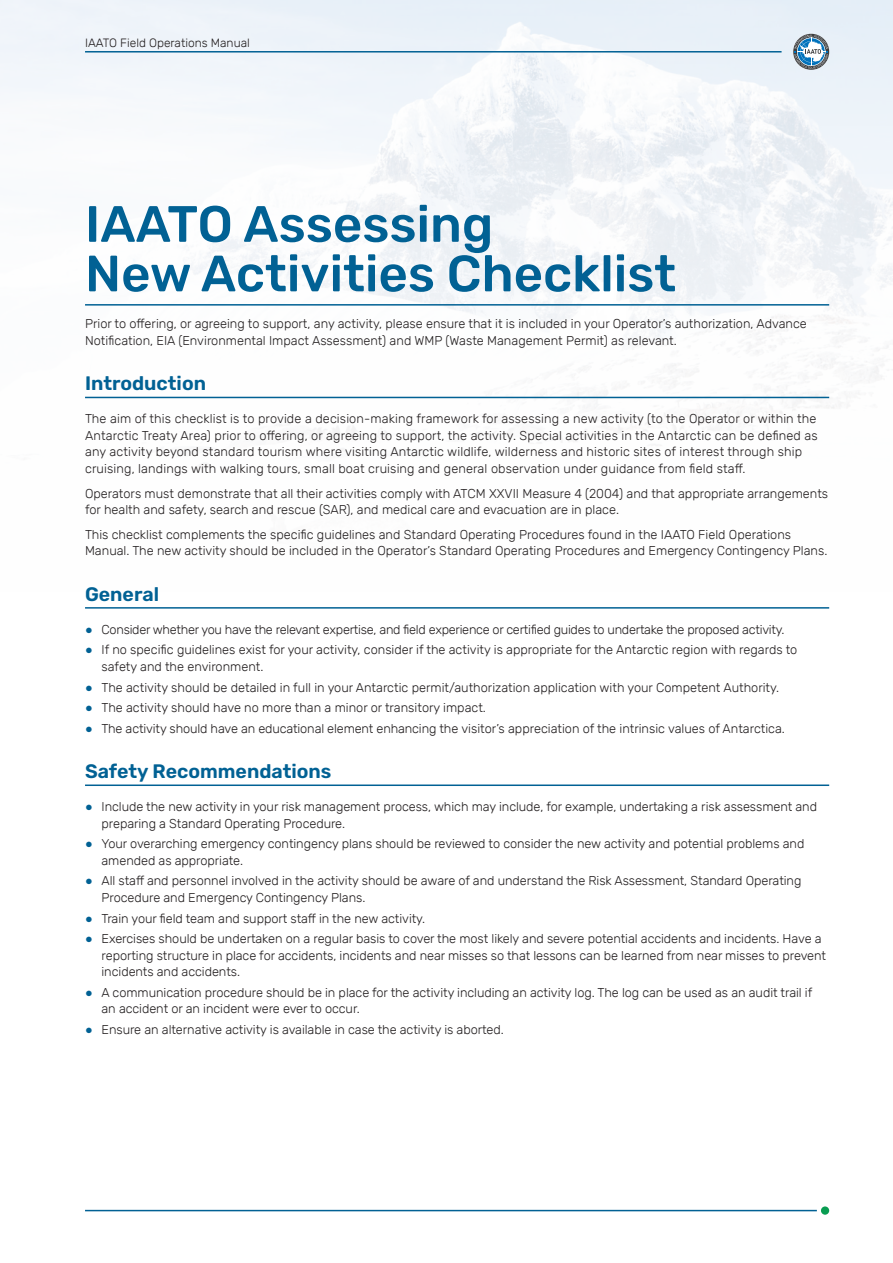
<style>
.page{position:relative;width:893px;height:1263px;background:#fff}
.page>*{position:absolute;margin:0;border:0;box-sizing:border-box;transform-origin:0 0}
.t1{font:500 51px/49.5px "Rubik";color:#016194}
.t2{font:600 19.5px "Rubik";color:#016194}
.t3{font:300 12.75px/16.5px "Rubik";letter-spacing:-.005em;color:#231f20}
.t4{font:300 12px "Rubik";color:#231f20}
.s1{font-family:"Arial";font-weight:400;color:#016194}
</style>
<div class="page">
<hr style="left:85px;top:1210px;width:732px;height:1px;background:#016194">
<div style="left:821px;top:1206px;width:8px;height:9px;background:#099d52;border-radius:50%"></div>
<hr style="left:85px;top:51px;width:697px;height:2px;background:#016194">
<svg style="left:793px;top:34px;width:36px;height:36px"></svg>
<svg style="left:794px;top:35px;width:34px;height:34px"></svg>
<hr style="left:85px;top:304px;width:744px;height:2px;background:#016194">
<hr style="left:85px;top:397px;width:744px;height:1px;background:#016194">
<hr style="left:85px;top:607px;width:744px;height:2px;background:#016194">
<hr style="left:85px;top:784px;width:744px;height:2px;background:#016194">
<p class="t4" style="left:85px;top:37px;width:166px">IAATO Field Operations Manual</p>
<h1 class="t1" style="left:85px;top:201px;width:593px">IAATO Assessing<br>New Activities Checklist</h1>
<p class="t3" style="left:85px;top:316px;width:723px">Prior to offering, or agreeing to support, any activity, please ensure that it is included in your Operator’s authorization, Advance<br>Notification, EIA (Environmental Impact Assessment) and WMP (Waste Management Permit) as relevant.</p>
<h2 class="t2" style="left:85px;top:373px;width:123px">Introduction</h2>
<p class="t3" style="left:85px;top:411px;width:734px">The aim of this checklist is to provide a decision-making framework for assessing a new activity (to the Operator or within the Antarctic Treaty Area) prior to offering, or agreeing to support, the activity. Special activities in the Antarctic can be defined as any activity beyond standard tourism where visiting Antarctic wildlife, wilderness and historic sites of interest through ship cruising, landings with walking tours, small boat cruising and general observation under guidance from field staff.</p>
<p class="t3" style="left:85px;top:485px;width:745px">Operators must demonstrate that all their activities comply with ATCM XXVII Measure 4 (2004) and that appropriate arrangements for health and safety, search and rescue (SAR), and medical care and evacuation are in place.</p>
<p class="t3" style="left:85px;top:526px;width:744px">This checklist complements the specific guidelines and Standard Operating Procedures found in the IAATO Field Operations<br>Manual. The new activity should be included in the Operator’s Standard Operating Procedures and Emergency Contingency Plans.</p>
<h2 class="t2" style="left:85px;top:583px;width:75px">General</h2>
<p class="t3" style="left:85px;top:621px;width:701px"><span class="s1">●</span> Consider whether you have the relevant expertise, and field experience or certified guides to undertake the proposed activity.</p>
<p class="t3" style="left:102px;top:642px;width:697px;text-indent:-16px"><span class="s1">●</span> If no specific guidelines exist for your activity, consider if the activity is appropriate for the Antarctic region with regards to safety and the environment.</p>
<p class="t3" style="left:85px;top:679px;width:696px"><span class="s1">●</span> The activity should be detailed in full in your Antarctic permit/authorization application with your Competent Authority.</p>
<p class="t3" style="left:85px;top:700px;width:402px"><span class="s1">●</span> The activity should have no more than a minor or transitory impact.</p>
<p class="t3" style="left:85px;top:720px;width:701px"><span class="s1">●</span> The activity should have an educational element enhancing the visitor’s appreciation of the intrinsic values of Antarctica.</p>
<h2 class="t2" style="left:85px;top:760px;width:248px">Safety Recommendations</h2>
<p class="t3" style="left:102px;top:799px;width:717px;text-indent:-16px"><span class="s1">●</span> Include the new activity in your risk management process, which may include, for example, undertaking a risk assessment and preparing a Standard Operating Procedure.</p>
<p class="t3" style="left:102px;top:836px;width:704px;text-indent:-16px"><span class="s1">●</span> Your overarching emergency contingency plans should be reviewed to consider the new activity and potential problems and amended as appropriate.</p>
<p class="t3" style="left:102px;top:873px;width:701px;text-indent:-16px"><span class="s1">●</span> All staff and personnel involved in the activity should be aware of and understand the Risk Assessment, Standard Operating<br>Procedure and Emergency Contingency Plans.</p>
<p class="t3" style="left:85px;top:910px;width:342px"><span class="s1">●</span> Train your field team and support staff in the new activity.</p>
<p class="t3" style="left:102px;top:931px;width:726px;text-indent:-16px"><span class="s1">●</span> Exercises should be undertaken on a regular basis to cover the most likely and severe potential accidents and incidents. Have a reporting structure in place for accidents, incidents and near misses so that lessons can be learned from near misses to prevent incidents and accidents.</p>
<p class="t3" style="left:102px;top:984px;width:712px;text-indent:-16px"><span class="s1">●</span> A communication procedure should be in place for the activity including an activity log. The log can be used as an audit trail if an accident or an incident were ever to occur.</p>
<p class="t3" style="left:85px;top:1021px;width:420px"><span class="s1">●</span> Ensure an alternative activity is available in case the activity is aborted.</p>
</div>
